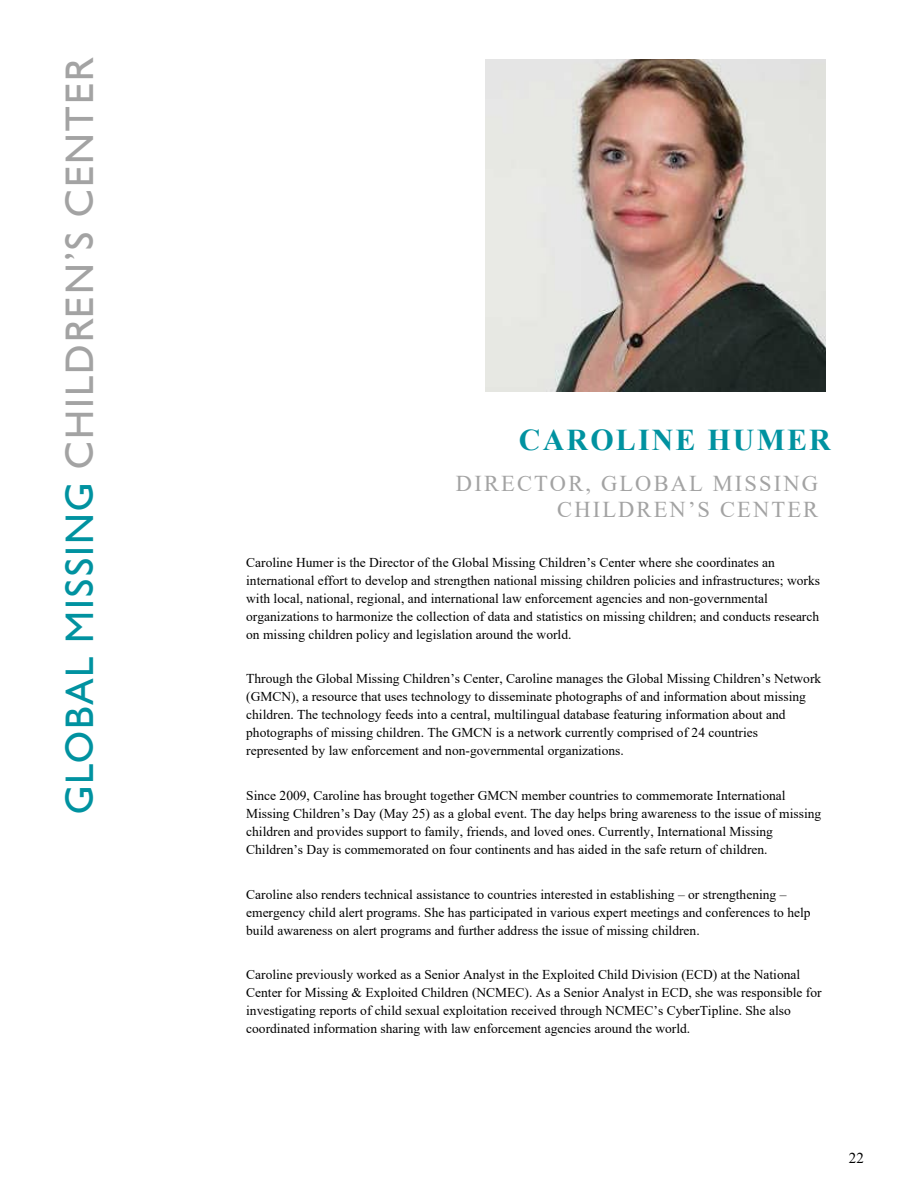
<style>
.page{position:relative;width:918px;height:1188px;background:#fff}
.page>*{position:absolute;margin:0;border:0;box-sizing:border-box;transform-origin:0 0}
.t1{font:39.9px "Humanist 521 BT";letter-spacing:.055em;color:#a3a3a3}
.t2{font:700 30.15px "Times New Roman";letter-spacing:.07em;color:#0092a0}
.t3{font:22.65px/26px "Times New Roman";letter-spacing:.095em;color:#a3a3a3;text-align:right}
.t4{font:15px "Times New Roman";color:#000}
.t5{font:13.5px/18px "Times New Roman";color:#000}
.s1{color:#0092a0}
</style>
<div class="page">
<img style="left:485px;top:60px;width:340px;height:331px">
<h1 class="t1" style="left:63px;top:814px;width:759px;rotate:-90deg"><span class="s1">GLOBAL MISSING</span> CHILDREN’S CENTER</h1>
<h2 class="t2" style="left:519px;top:429px;width:313px">CAROLINE HUMER</h2>
<h3 class="t3" style="left:456px;top:473px;width:364px">DIRECTOR, GLOBAL MISSING<br>CHILDREN’S CENTER</h3>
<p class="t5" style="left:246px;top:555px;width:575px">Caroline Humer is the Director of the Global Missing Children’s Center where she coordinates an international effort to develop and strengthen national missing children policies and infrastructures; works with local, national, regional, and international law enforcement agencies and non-governmental organizations to harmonize the collection of data and statistics on missing children; and conducts research on missing children policy and legislation around the world.</p>
<p class="t5" style="left:246px;top:671px;width:577px">Through the Global Missing Children’s Center, Caroline manages the Global Missing Children’s Network (GMCN), a resource that uses technology to disseminate photographs of and information about missing children. The technology feeds into a central, multilingual database featuring information about and photographs of missing children. The GMCN is a network currently comprised of 24 countries represented by law enforcement and non-governmental organizations.</p>
<p class="t5" style="left:246px;top:788px;width:577px">Since 2009, Caroline has brought together GMCN member countries to commemorate International Missing Children’s Day (May 25) as a global event. The day helps bring awareness to the issue of missing children and provides support to family, friends, and loved ones. Currently, International Missing Children’s Day is commemorated on four continents and has aided in the safe return of children.</p>
<p class="t5" style="left:246px;top:886px;width:566px">Caroline also renders technical assistance to countries interested in establishing – or strengthening – emergency child alert programs. She has participated in various expert meetings and conferences to help build awareness on alert programs and further address the issue of missing children.</p>
<p class="t5" style="left:246px;top:967px;width:577px">Caroline previously worked as a Senior Analyst in the Exploited Child Division (ECD) at the National Center for Missing &amp; Exploited Children (NCMEC). As a Senior Analyst in ECD, she was responsible for investigating reports of child sexual exploitation received through NCMEC’s CyberTipline. She also coordinated information sharing with law enforcement agencies around the world.</p>
<p class="t4" style="left:849px;top:1152px;width:17px">22</p>
</div>
